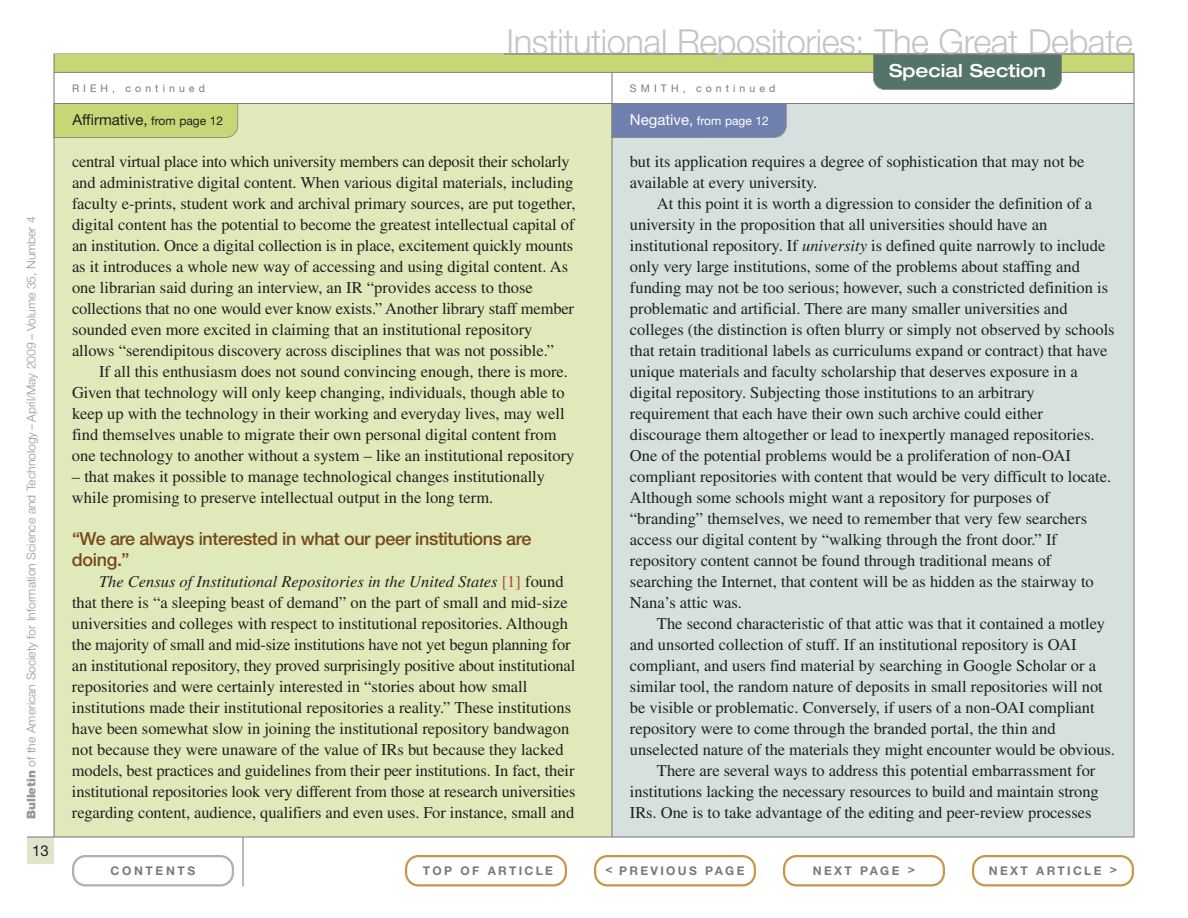
<style>
.page{position:relative;width:1188px;height:918px;background:#fff}
.page>*{position:absolute;margin:0;border:0;box-sizing:border-box;transform-origin:0 0}
.t1{font:300 34.5px "Helvetica Neue LT Std";letter-spacing:-.015em;color:#c3c4cb}
.t2{font:500 18px/21px "Helvetica Neue LT Std";letter-spacing:-.02em;color:#764a1a}
.t3{font:500 expanded 18px "Helvetica Neue LT Std";color:#fff}
.t4{font:16.5px/21px "Times LT Std";color:#231f20}
.t5{font:15px "Helvetica Neue LT Std";color:#231f20}
.t6{font:300 12px "Helvetica Neue LT Std";letter-spacing:-.005em;color:#999595}
.t7{font:700 12px "Helvetica Neue LT Std";letter-spacing:.195em;color:#7b7a78}
.t8{font:12px "Helvetica Neue LT Std";color:#fff}
.t9{font:700 12px "Helvetica Neue LT Std";letter-spacing:.22em;color:#7b7a78}
.t10{font:10.5px "Helvetica Neue LT Std";letter-spacing:.39em;color:#7b7a78}
.s1{font-weight:900}
.s2{font-size:12px}
.s3{font-size:15px}
.s4{font-style:italic}
.s5{color:#ac4945}
</style>
<div class="page">
<div style="left:54px;top:104px;width:558px;height:733px;background:#e0e9b9"></div>
<div style="left:612px;top:104px;width:522px;height:733px;background:#d6e0df"></div>
<div style="left:55px;top:104px;width:183px;height:34px;background:#c7d776"></div>
<div style="left:613px;top:104px;width:174px;height:34px;background:#7080ae"></div>
<hr style="left:54px;top:103px;width:1080px;height:1px;background:#7b7a78">
<div style="left:27px;top:837px;width:27px;height:27px;background:#e1e3cb"></div>
<div style="left:54px;top:54px;width:1080px;height:18px;background:#c7d776"></div>
<hr style="left:243px;top:837px;width:1px;height:49px;background:#797675">
<hr style="left:27px;top:837px;width:1107px;height:1px;background:#797675">
<hr style="left:54px;top:54px;width:1px;height:783px;background:#797675">
<hr style="left:1134px;top:54px;width:1px;height:783px;background:#797675">
<hr style="left:612px;top:72px;width:1px;height:765px;background:#797675">
<svg style="left:405px;top:855px;width:162px;height:31px"></svg>
<svg style="left:72px;top:855px;width:162px;height:31px"></svg>
<svg style="left:783px;top:855px;width:162px;height:31px"></svg>
<svg style="left:972px;top:855px;width:162px;height:31px"></svg>
<svg style="left:594px;top:855px;width:162px;height:31px"></svg>
<hr style="left:54px;top:72px;width:1080px;height:1px;background:#7b7a78">
<div style="left:873px;top:55px;width:189px;height:35px;background:#537466"></div>
<hr style="left:504px;top:54px;width:213px;height:1px;background:#797675">
<hr style="left:722px;top:54px;width:412px;height:1px;background:#797675">
<p class="t6" style="left:27px;top:819px;width:604px;rotate:-90deg"><span class="s1">Bulletin</span> of the American Society for Information Science and Technology – April/May 2009 – Volume 35, Number 4</p>
<p class="t5" style="left:32px;top:845px;width:18px">13</p>
<h1 class="t1" style="left:507px;top:29px;width:628px">Institutional Repositories: The Great Debate</h1>
<p class="t10" style="left:72px;top:85px;width:134px">RIEH, continued</p>
<p class="t10" style="left:630px;top:85px;width:147px">SMITH, continued</p>
<p class="t5" style="left:72px;top:115px;width:152px">Affirmative, <span class="s2">from page 12</span></p>
<p class="t8" style="left:630px;top:117px;width:140px"><span class="s3">Negative,</span> from page 12</p>
<p class="t3" style="left:889px;top:64px;width:158px">Special Section</p>
<p class="t4" style="left:72px;top:152px;width:505px">central virtual place into which university members can deposit their scholarly and administrative digital content. When various digital materials, including faculty e-prints, student work and archival primary sources, are put together, digital content has the potential to become the greatest intellectual capital of an institution. Once a digital collection is in place, excitement quickly mounts as it introduces a whole new way of accessing and using digital content. As one librarian said during an interview, an IR “provides access to those collections that no one would ever know exists.” Another library staff member sounded even more excited in claiming that an institutional repository allows “serendipitous discovery across disciplines that was not possible.”</p>
<p class="t4" style="left:72px;top:362px;width:504px;text-indent:27px">If all this enthusiasm does not sound convincing enough, there is more.<br>Given that technology will only keep changing, individuals, though able to keep up with the technology in their working and everyday lives, may well find themselves unable to migrate their own personal digital content from one technology to another without a system – like an institutional repository</p>
<p class="t4" style="left:72px;top:467px;width:475px">– that makes it possible to manage technological changes institutionally while promising to preserve intellectual output in the long term.</p>
<p class="t2" style="left:72px;top:529px;width:461px">“We are always interested in what our peer institutions are doing.”</p>
<p class="t4" style="left:72px;top:572px;width:505px;text-indent:27px"><span class="s4">The Census of Institutional Repositories in the United States</span> <span class="s5">[1]</span> found that there is “a sleeping beast of demand” on the part of small and mid-size universities and colleges with respect to institutional repositories. Although the majority of small and mid-size institutions have not yet begun planning for an institutional repository, they proved surprisingly positive about institutional repositories and were certainly interested in “stories about how small institutions made their institutional repositories a reality.” These institutions have been somewhat slow in joining the institutional repository bandwagon not because they were unaware of the value of IRs but because they lacked models, best practices and guidelines from their peer institutions. In fact, their institutional repositories look very different from those at research universities regarding content, audience, qualifiers and even uses. For instance, small and</p>
<p class="t4" style="left:630px;top:152px;width:456px">but its application requires a degree of sophistication that may not be available at every university.</p>
<p class="t4" style="left:630px;top:194px;width:486px;text-indent:27px">At this point it is worth a digression to consider the definition of a university in the proposition that all universities should have an institutional repository. If <span class="s4">university</span> is defined quite narrowly to include only very large institutions, some of the problems about staffing and funding may not be too serious; however, such a constricted definition is problematic and artificial. There are many smaller universities and colleges (the distinction is often blurry or simply not observed by schools that retain traditional labels as curriculums expand or contract) that have unique materials and faculty scholarship that deserves exposure in a digital repository. Subjecting those institutions to an arbitrary requirement that each have their own such archive could either discourage them altogether or lead to inexpertly managed repositories.<br>One of the potential problems would be a proliferation of non-OAI compliant repositories with content that would be very difficult to locate.<br>Although some schools might want a repository for purposes of “branding” themselves, we need to remember that very few searchers access our digital content by “walking through the front door.” If repository content cannot be found through traditional means of searching the Internet, that content will be as hidden as the stairway to Nana’s attic was.</p>
<p class="t4" style="left:657px;top:614px;width:450px">The second characteristic of that attic was that it contained a motley</p>
<p class="t4" style="left:630px;top:635px;width:448px">and unsorted collection of stuff. If an institutional repository is OAI</p>
<p class="t4" style="left:630px;top:656px;width:468px">compliant, and users find material by searching in Google Scholar or a</p>
<p class="t4" style="left:630px;top:677px;width:474px">similar tool, the random nature of deposits in small repositories will not</p>
<p class="t4" style="left:630px;top:698px;width:466px">be visible or problematic. Conversely, if users of a non-OAI compliant</p>
<p class="t4" style="left:630px;top:719px;width:427px">repository were to come through the branded portal, the thin and</p>
<p class="t4" style="left:630px;top:740px;width:487px">unselected nature of the materials they might encounter would be obvious.</p>
<p class="t4" style="left:657px;top:761px;width:440px">There are several ways to address this potential embarrassment for</p>
<p class="t4" style="left:630px;top:782px;width:470px">institutions lacking the necessary resources to build and maintain strong</p>
<p class="t4" style="left:630px;top:803px;width:463px">IRs. One is to take advantage of the editing and peer-review processes</p>
<p class="t9" style="left:111px;top:866px;width:86px">CONTENTS</p>
<p class="t7" style="left:423px;top:866px;width:132px">TOP OF ARTICLE</p>
<p class="t7" style="left:606px;top:866px;width:140px">&lt; PREVIOUS PAGE</p>
<p class="t7" style="left:813px;top:866px;width:104px">NEXT PAGE &gt;</p>
<p class="t7" style="left:989px;top:866px;width:130px">NEXT ARTICLE &gt;</p>
</div>
